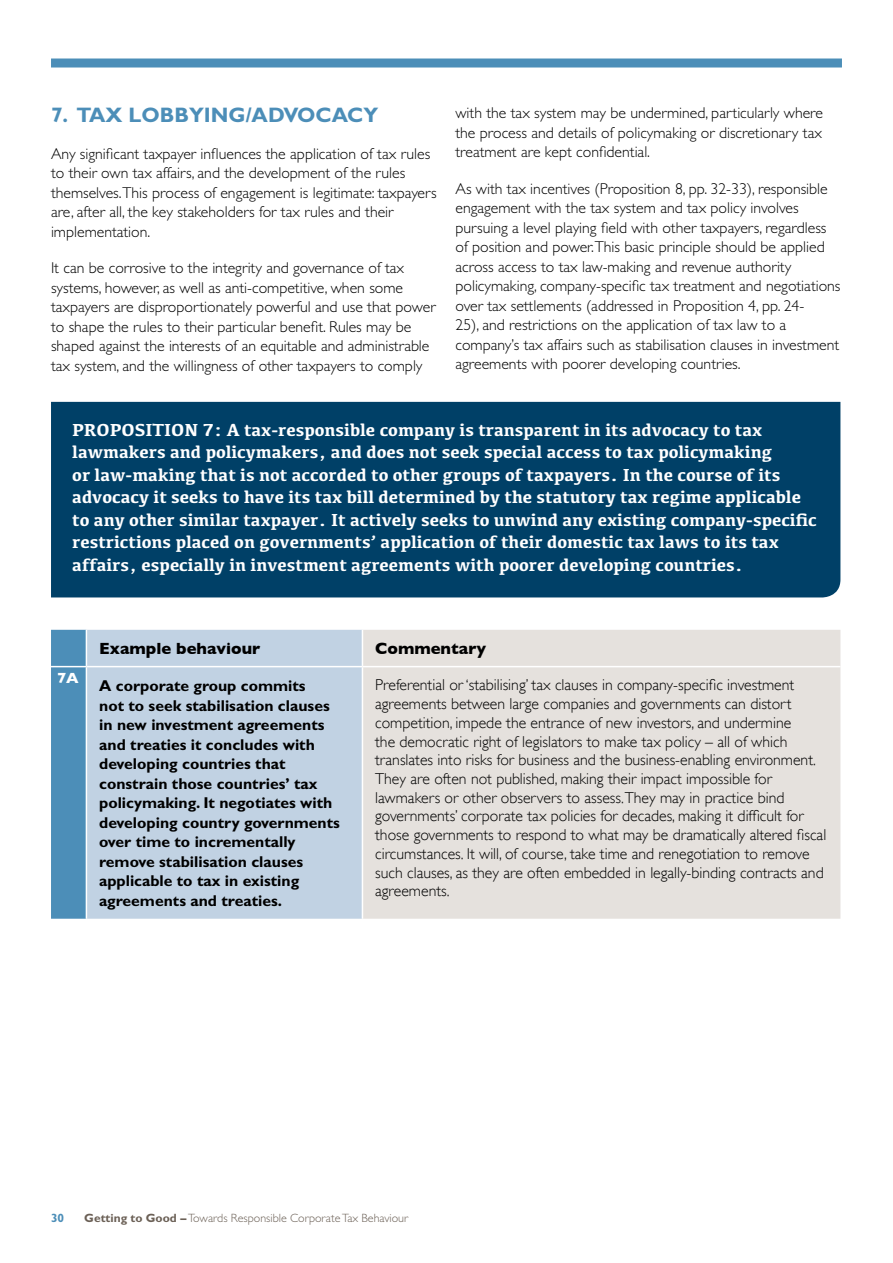
<style>
.page{position:relative;width:893px;height:1263px;background:#fff}
.page>*{position:absolute;margin:0;border:0;box-sizing:border-box;transform-origin:0 0}
.t1{font:700 21px "Gill Sans CE";color:#4c8eb8}
.t2{font:700 18px/22.5px "Kefa";color:#fff}
.t3{font:700 16.5px "Gill Sans";color:#000}
.t4{font:300 15.75px/19.5px "Gill Sans CE";color:#000}
.t5{font:300 15.75px/18.8px "Gill Sans";color:#000}
.t6{font:700 15.75px/19.5px "Gill Sans CE";color:#000}
.t7{font:700 15px "Gill Sans";color:#fff}
.t8{font:300 12px "Gill Sans CE";color:#6b6056}
.t9{font:700 12px "Gill Sans CE";color:#4c8eb8}
.s1{font-weight:700}
</style>
<div class="page">
<div style="left:51px;top:59px;width:791px;height:9px;background:#4c8eb8"></div>
<div style="left:51px;top:630px;width:35px;height:289px;background:#4c8eb8"></div>
<div style="left:87px;top:630px;width:275px;height:289px;background:#c1d2e3"></div>
<div style="left:363px;top:630px;width:477px;height:289px;background:#e5e1dd"></div>
<hr style="left:51px;top:666px;width:35px;height:1px;background:#fff">
<hr style="left:86px;top:666px;width:276px;height:1px;background:#fff">
<hr style="left:362px;top:666px;width:478px;height:1px;background:#fff">
<div style="left:51px;top:402px;width:789px;height:195px;background:#004067"></div>
<h1 class="t1" style="left:51px;top:103px;width:329px">7.TAX LOBBYIN G/ADVOCACY</h1>
<p class="t4" style="left:51px;top:144px;width:387px">Any significant taxpayer influences the application of tax rules to their own tax affairs, and the development of the rules themselves.This process of engagement is legitimate: taxpayers are, after all, the key stakeholders for tax rules and their implementation.</p>
<p class="t4" style="left:51px;top:258px;width:386px">It can be corrosive to the integrity and governance of tax systems, however, as well as anti-competitive, when some taxpayers are disproportionately powerful and use that power to shape the rules to their particular benefit. Rules may be shaped against the interests of an equitable and administrable tax system, and the willingness of other taxpayers to comply</p>
<p class="t4" style="left:455px;top:103px;width:369px;text-align:justify">with the tax system may be undermined, particularly where the process and details of policymaking or discretionary tax treatment are kept confidential.</p>
<p class="t4" style="left:455px;top:179px;width:387px">As with tax incentives (Proposition 8, pp. 32-33), responsible engagement with the tax system and tax policy involves pursuing a level playing field with other taxpayers, regardless of position and power.This basic principle should be applied across access to tax law-making and revenue authority policymaking, company-specific tax treatment and negotiations over tax settlements (addressed in Proposition 4, pp. 24-<br>25), and restrictions on the application of tax law to a company’s tax affairs such as stabilisation clauses in investment agreements with poorer developing countries.</p>
<p class="t2" style="left:72px;top:417px;width:746px">PROPOSITION 7: A tax-responsible company is transparent in its advocacy to tax lawmakers and policymakers, and does not seek special access to tax policymaking<br>or law-making that is not accorded to other groups of taxpayers. In the course of its advocacy it seeks to have its tax bill determined by the statutory tax regime applicable to any other similar taxpayer. It actively seeks to unwind any existing company-specific restrictions placed on governments’ application of their domestic tax laws to its tax affairs, especially in investment agreements with poorer developing countries.</p>
<p class="t7" style="left:57px;top:669px;width:23px">7A</p>
<p class="t3" style="left:99px;top:639px;width:163px">Example behaviour</p>
<p class="t3" style="left:375px;top:639px;width:112px">Commentary</p>
<p class="t6" style="left:99px;top:677px;width:242px">A corporate group commits<br>not to seek stabilisation clauses in new investment agreements and treaties it concludes with developing countries that constrain those countries’ tax policymaking. It negotiates with developing country governments over time to incrementally remove stabilisation clauses applicable to tax in existing agreements and treaties.</p>
<p class="t5" style="left:375px;top:676px;width:453px">Preferential or ‘stabilising’ tax clauses in company-specific investment agreements between large companies and governments can distort competition, impede the entrance of new investors, and undermine<br>the democratic right of legislators to make tax policy – all of which translates into risks for business and the business-enabling environment.<br>They are often not published, making their impact impossible for lawmakers or other observers to assess.They may in practice bind governments’ corporate tax policies for decades, making it difficult for those governments to respond to what may be dramatically altered fiscal circumstances. It will, of course, take time and renegotiation to remove such clauses, as they are often embedded in legally-binding contracts and agreements.</p>
<p class="t9" style="left:51px;top:1210px;width:15px">30</p>
<p class="t8" style="left:84px;top:1211px;width:325px"><span class="s1">Getting to Good –</span> Towards Responsible Corporate Tax Behaviour</p>
</div>
